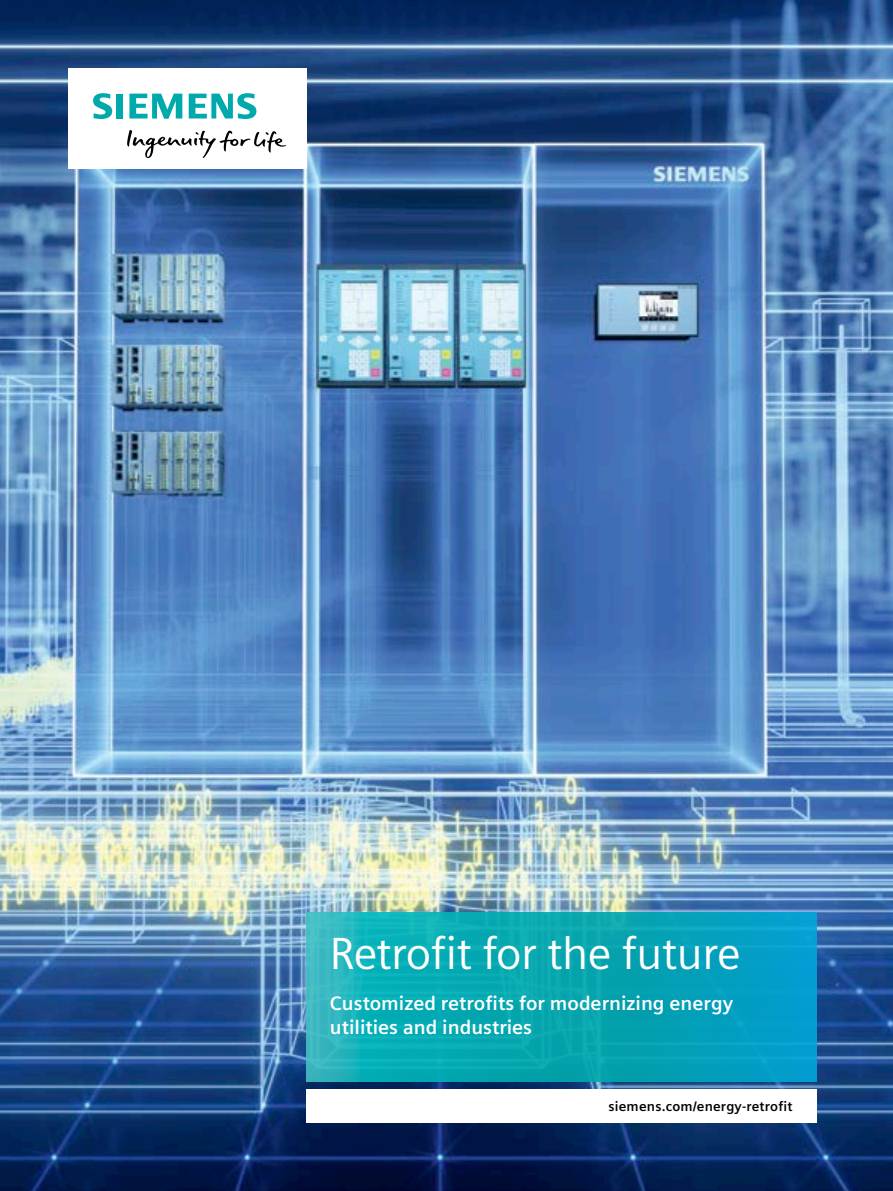
<style>
.page{position:relative;width:893px;height:1191px;background:#fff}
.page>*{position:absolute;margin:0;border:0;box-sizing:border-box;transform-origin:0 0}
.t1{font:45px "Siemens Sans Global";letter-spacing:-.01em;color:#fff}
.t2{font:700 19.5px/23.4px "Siemens Sans Global";color:#fff}
.t3{font:700 13.5px "Siemens Sans Global";letter-spacing:.015em;color:#000}
</style>
<div class="page">
<img style="left:0;top:0;width:893px;height:1191px">
<div style="left:68px;top:68px;width:238px;height:101px;background:#fff"></div>
<svg style="left:127px;top:130px;width:159px;height:28px"></svg>
<svg style="left:93px;top:93px;width:30px;height:26px"></svg>
<svg style="left:129px;top:94px;width:53px;height:25px"></svg>
<svg style="left:189px;top:93px;width:67px;height:26px"></svg>
<div style="left:306px;top:1089px;width:510px;height:34px;background:#fff"></div>
<svg style="left:306px;top:912px;width:510px;height:169px;background:#0aa7b8"></svg>
<h1 class="t1" style="left:330px;top:920px;width:412px">Retrofit for the future</h1>
<p class="t2" style="left:330px;top:991px;width:405px">Customized retrofits for modernizing energy utilities and industries</p>
<p class="t3" style="left:608px;top:1098px;width:186px">siemens.com/energy-retrofit</p>
</div>
